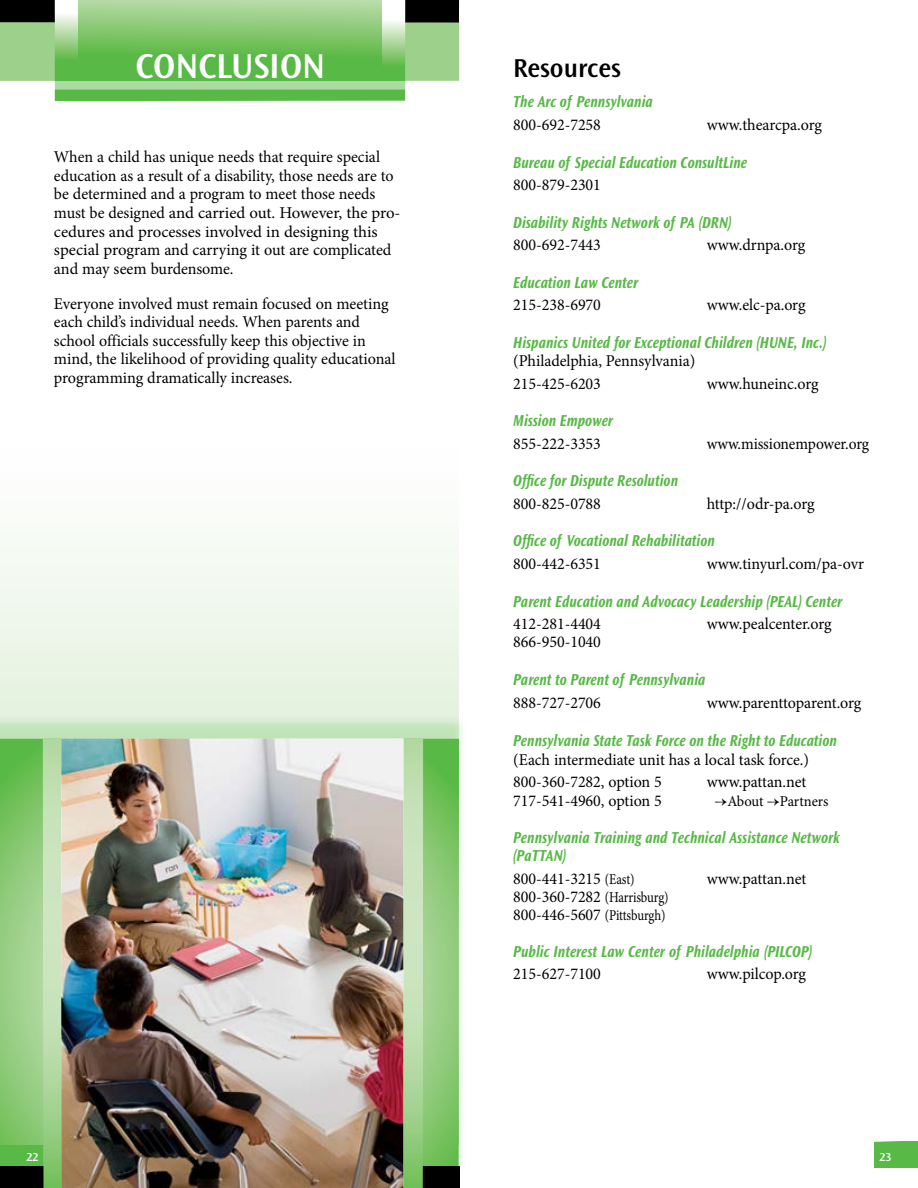
<style>
.page{position:relative;width:918px;height:1188px;background:#fff}
.page>*{position:absolute;margin:0;border:0;box-sizing:border-box;transform-origin:0 0}
.t1{font:600 36px "Ocean Sans Std";color:#fff}
.t2{font:600 27px "Ocean Sans Std";color:#000}
.t3{font:16.5px/18.6px "Minion Pro";letter-spacing:-.005em;color:#000}
.t4{font:italic 700 16.5px/18px "Ocean Sans Std";color:#58b947;scale:.85 1}
.t5{font:16.5px "Minion Pro";letter-spacing:-.005em;color:#000;scale:.94 1}
.t6{font:15px "Minion Pro";letter-spacing:-.01em;color:#000}
.t7{font:600 12px "Ocean Sans Std";color:#fff}
.s1{font-size:15px}
</style>
<div class="page">
<svg style="left:874px;top:1141px;width:44px;height:27px"></svg>
<div style="left:874px;top:1142px;width:44px;height:25px;background:#58b947"></div>
<div style="left:0;top:0;width:459px;height:22px;background:#000"></div>
<svg style="left:55px;top:0;width:351px;height:101px;background:#77c569"></svg>
<div style="left:79px;top:0;width:303px;height:84px;background:linear-gradient(to right,#a6d495,#acd79b)"></div>
<svg style="left:0;top:18px;width:459px;height:72px;background:#82c571"></svg>
<svg style="left:0;top:546px;width:459px;height:169px;fill:#eef6ea"></svg>
<div style="left:0;top:715px;width:467px;height:459px;background:#58b947;opacity:.25"></div>
<svg style="left:0;top:739px;width:459px;height:427px;background:#87c873"></svg>
<div style="left:0;top:1166px;width:459px;height:22px;background:#000"></div>
<svg style="left:43px;top:739px;width:380px;height:449px;background:#b8dba9"></svg>
<img style="left:61px;top:739px;width:342px;height:449px">
<h1 class="t1" style="left:135px;top:51px;width:191px">CONCLUSION</h1>
<h2 class="t2" style="left:513px;top:57px;width:109px">Resources</h2>
<p class="t4" style="left:513px;top:94px;width:166px">The Arc of Pennsylvania</p>
<p class="t3" style="left:513px;top:117px;width:89px">800-692-7258</p>
<p class="t3" style="left:707px;top:117px;width:117px">www.thearcpa.org</p>
<p class="t4" style="left:513px;top:154px;width:277px">Bureau of Special Education ConsultLine</p>
<p class="t3" style="left:513px;top:177px;width:89px">800-879-2301</p>
<p class="t4" style="left:513px;top:214px;width:258px">Disability Rights Network of PA (DRN)</p>
<p class="t3" style="left:513px;top:237px;width:89px">800-692-7443</p>
<p class="t3" style="left:707px;top:237px;width:100px">www.drnpa.org</p>
<p class="t4" style="left:513px;top:274px;width:148px">Education Law Center</p>
<p class="t3" style="left:513px;top:297px;width:89px">215-238-6970</p>
<p class="t3" style="left:707px;top:297px;width:100px">www.elc-pa.org</p>
<p class="t4" style="left:513px;top:334px;width:370px">Hispanics United for Exceptional Children (HUNE, Inc.)</p>
<p class="t3" style="left:513px;top:351px;width:183px;line-height:22.6px">(Philadelphia, Pennsylvania)<br>215-425-6203</p>
<p class="t3" style="left:54px;top:149px;width:348px">When a child has unique needs that require special education as a result of a disability, those needs are to be determined and a program to meet those needs must be designed and carried out. However, the pro&shy;cedures and processes involved in designing this special program and carrying it out are complicated and may seem burdensome.</p>
<p class="t3" style="left:54px;top:296px;width:343px">Everyone involved must remain focused on meeting each child’s individual needs. When parents and school officials successfully keep this objective in mind, the likelihood of providing quality educational programming dramatically increases.</p>
<p class="t3" style="left:707px;top:376px;width:113px">www.huneinc.org</p>
<p class="t4" style="left:513px;top:413px;width:119px">Mission Empower</p>
<p class="t3" style="left:513px;top:436px;width:89px">855-222-3353</p>
<p class="t5" style="left:707px;top:437px;width:174px">www.missionempower.org</p>
<p class="t4" style="left:513px;top:473px;width:195px">Office for Dispute Resolution</p>
<p class="t3" style="left:513px;top:496px;width:89px">800-825-0788</p>
<p class="t3" style="left:707px;top:496px;width:109px">http://odr-pa.org</p>
<p class="t4" style="left:513px;top:533px;width:239px">Office of Vocational Rehabilitation</p>
<p class="t3" style="left:513px;top:556px;width:89px">800-442-6351</p>
<p class="t3" style="left:707px;top:556px;width:159px">www.tinyurl.com/pa-ovr</p>
<p class="t4" style="left:513px;top:593px;width:389px">Parent Education and Advocacy Leadership (PEAL) Center</p>
<p class="t3" style="left:513px;top:616px;width:89px">412-281-4404</p>
<p class="t3" style="left:707px;top:616px;width:126px">www.pealcenter.org</p>
<p class="t3" style="left:513px;top:634px;width:89px">866-950-1040</p>
<p class="t4" style="left:513px;top:671px;width:228px">Parent to Parent of Pennsylvania</p>
<p class="t3" style="left:513px;top:694px;width:89px">888-727-2706</p>
<p class="t3" style="left:707px;top:694px;width:156px">www.parenttoparent.org</p>
<p class="t4" style="left:513px;top:733px;width:382px">Pennsylvania State Task Force on the Right to Education</p>
<p class="t3" style="left:513px;top:750px;width:297px;line-height:22.6px">(Each intermediate unit has a local task force.)<br>800-360-7282, option 5</p>
<p class="t3" style="left:707px;top:774px;width:101px">www.pattan.net</p>
<p class="t3" style="left:513px;top:793px;width:150px">717-541-4960, option 5</p>
<p class="t6" style="left:715px;top:795px;width:115px">→About →Partners</p>
<p class="t4" style="left:513px;top:830px;width:386px">Pennsylvania Training and Technical Assistance Network (PaTTAN)</p>
<p class="t3" style="left:513px;top:871px;width:123px">800-441-3215 <span class="s1">(East)</span></p>
<p class="t3" style="left:707px;top:871px;width:101px">www.pattan.net</p>
<p class="t3" style="left:513px;top:889px;width:157px">800-360-7282 <span class="s1">(Harrisburg)<br></span>800-446-5607 <span class="s1">(Pittsburgh)</span></p>
<p class="t4" style="left:513px;top:943px;width:353px">Public Interest Law Center of Philadelphia (PILCOP)</p>
<p class="t3" style="left:513px;top:966px;width:89px">215-627-7100</p>
<p class="t3" style="left:707px;top:966px;width:101px">www.pilcop.org</p>
<p class="t7" style="left:26px;top:1152px;width:14px">22</p>
<p class="t7" style="left:879px;top:1152px;width:14px">23</p>
</div>
